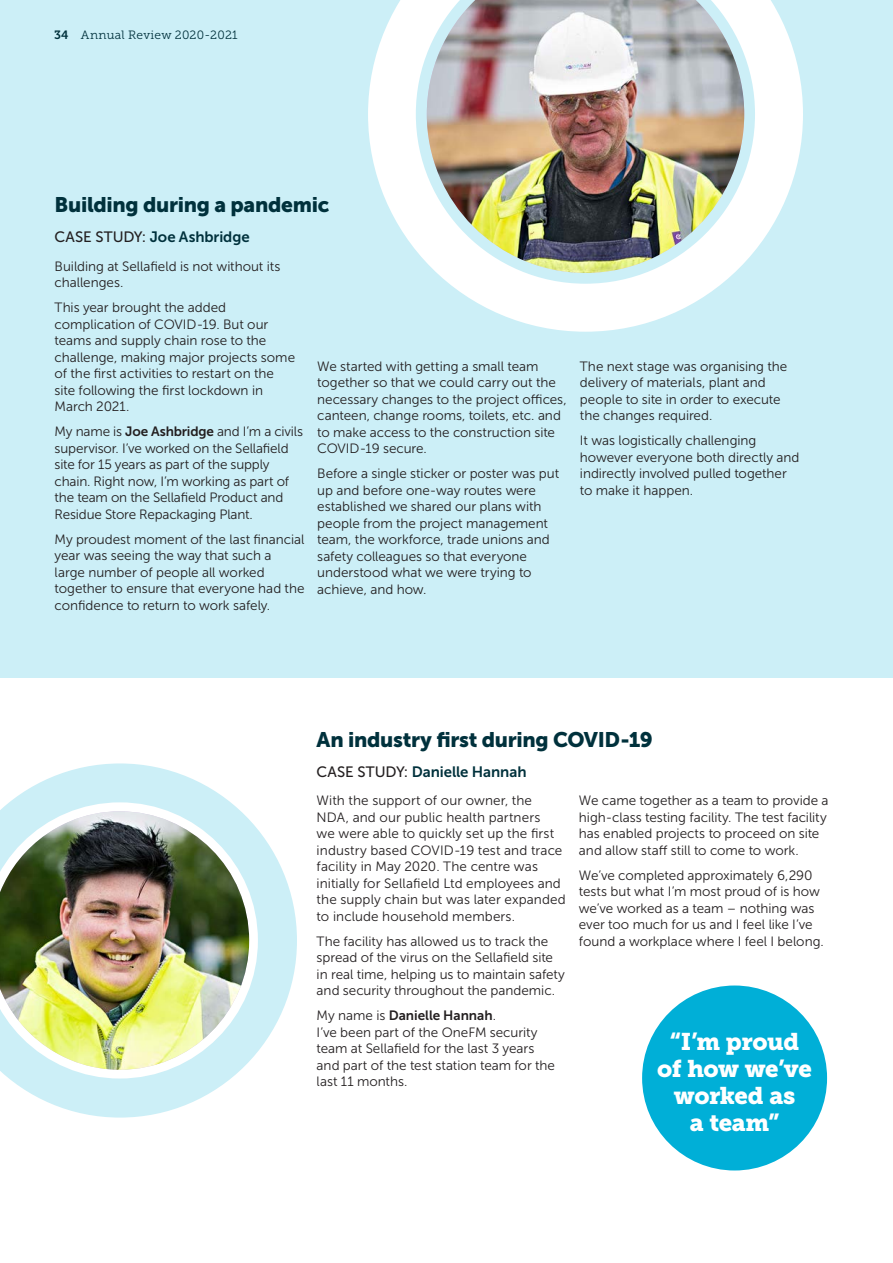
<style>
.page{position:relative;width:893px;height:1263px;background:#fff}
.page>*{position:absolute;margin:0;border:0;box-sizing:border-box;transform-origin:0 0}
.t1{font:24px/27px "Museo Slab 900";letter-spacing:-.015em;color:#fff;text-align:center}
.Case_Study_headers{font:21px "Museo Sans 900";letter-spacing:-.015em;color:#00313c}
._07_Main_text{font:15px "Museo Sans 700";letter-spacing:-.005em;color:#00313c}
._07_Main_text-2{font:13.5px/16.5px "Museo Sans 300";letter-spacing:-.005em;color:#231f20}
.t2{font:12px "Museo Slab 300";letter-spacing:.025em;color:#00313c}
.s1{font-family:"Museo Slab 700"}
.s2{font-family:"Museo Sans 500";color:#231f20}
.s3{font-family:"Museo Sans 700"}
</style>
<div class="page">
<svg style="left:0;top:763px;width:297px;height:354px;fill:#cceff7"></svg>
<div style="left:0;top:0;width:893px;height:677px;background:#cceff7"></div>
<svg style="left:368px;top:0;width:435px;height:332px;fill:#fff"></svg>
<img style="left:0;top:811px;width:249px;height:259px">
<img style="left:427px;top:0;width:317px;height:273px">
<div style="left:642px;top:985px;width:185px;height:185px;background:#00afd7;border-radius:50%"></div>
<p class="t2" style="left:54px;top:28px;width:185px"><span class="s1">34</span> Annual Review 2020-2021</p>
<p class="Case_Study_headers" style="left:55px;top:193px;width:276px">Building during a pandemic</p>
<p class="_07_Main_text" style="left:55px;top:228px;width:196px"><span class="s2">CASE STUDY:</span> Joe Ashbridge</p>
<p class="_07_Main_text-2" style="left:55px;top:258px;width:227px">Building at Sellafield is not without its challenges.</p>
<p class="_07_Main_text-2" style="left:55px;top:299px;width:242px">This year brought the added complication of COVID-19. But our teams and supply chain rose to the challenge, making major projects some of the first activities to restart on the site following the first lockdown in<br>March 2021.</p>
<p class="_07_Main_text-2" style="left:55px;top:423px;width:250px">My name is <span class="s3">Joe Ashbridge</span> and I’m a civils supervisor. I’ve worked on the Sellafield site for 15 years as part of the supply chain. Right now, I’m working as part of the team on the Sellafield Product and Residue Store Repackaging Plant.</p>
<p class="_07_Main_text-2" style="left:55px;top:531px;width:251px">My proudest moment of the last financial year was seeing the way that such a large number of people all worked together to ensure that everyone had the confidence to return to work safely.</p>
<p class="_07_Main_text-2" style="left:317px;top:358px;width:251px">We started with getting a small team together so that we could carry out the necessary changes to the project offices, canteen, change rooms, toilets, etc. and to make access to the construction site COVID-19 secure.</p>
<p class="_07_Main_text-2" style="left:317px;top:465px;width:243px">Before a single sticker or poster was put up and before one-way routes were established we shared our plans with people from the project management team, the workforce, trade unions and safety colleagues so that everyone understood what we were trying to achieve, and how.</p>
<p class="_07_Main_text-2" style="left:580px;top:358px;width:209px">The next stage was organising the delivery of materials, plant and people to site in order to execute the changes required.</p>
<p class="_07_Main_text-2" style="left:580px;top:432px;width:221px">It was logistically challenging however everyone both directly and indirectly involved pulled together to make it happen.</p>
<p class="Case_Study_headers" style="left:317px;top:728px;width:338px">An industry first during COVID-19</p>
<p class="_07_Main_text" style="left:317px;top:763px;width:211px"><span class="s2">CASE STUDY:</span> Danielle Hannah</p>
<p class="_07_Main_text-2" style="left:317px;top:792px;width:251px">With the support of our owner, the NDA, and our public health partners<br>we were able to quickly set up the first industry based COVID-19 test and trace facility in May 2020. The centre was initially for Sellafield Ltd employees and the supply chain but was later expanded to include household members.</p>
<p class="_07_Main_text-2" style="left:317px;top:933px;width:250px">The facility has allowed us to track the spread of the virus on the Sellafield site in real time, helping us to maintain safety and security throughout the pandemic.</p>
<p class="_07_Main_text-2" style="left:317px;top:1007px;width:240px">My name is <span class="s3">Danielle Hannah</span>.<br>I’ve been part of the OneFM security team at Sellafield for the last 3 years and part of the test station team for the last 11 months.</p>
<p class="_07_Main_text-2" style="left:579px;top:792px;width:251px">We came together as a team to provide a high-class testing facility. The test facility has enabled projects to proceed on site and allow staff still to come to work.</p>
<p class="_07_Main_text-2" style="left:579px;top:867px;width:246px">We’ve completed approximately 6,290 tests but what I’m most proud of is how we’ve worked as a team – nothing was ever too much for us and I feel like I’ve found a workplace where I feel I belong.</p>
<h1 class="t1" style="left:657px;top:1028px;width:156px">“I’m proud of how we’ve worked as<br>a team”</h1>
</div>
